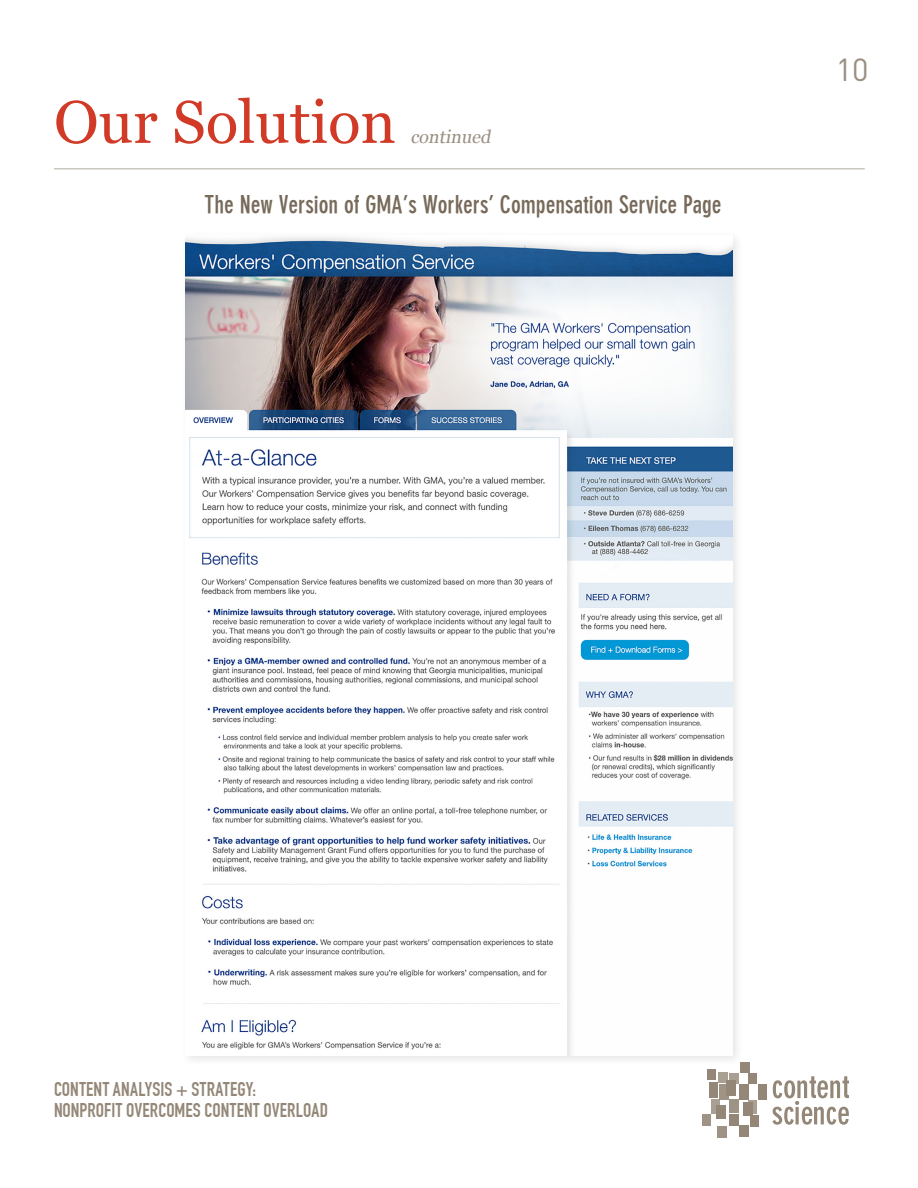
<style>
.page{position:relative;width:918px;height:1188px;background:#fff}
.page>*{position:absolute;margin:0;border:0;box-sizing:border-box;transform-origin:0 0}
.t1{font:60px "Georgia";color:#d03a27}
.t2{font:31.5px "DINOT";color:#9a8f81}
.t3{font:24px "DIN Neuzeit Grotesk Bold Cond";color:#776a5a}
.t4{font:19.5px/21px "DIN Engschrift";letter-spacing:.01em;color:#948778}
.t5{font:italic 18px "Georgia";color:#9a8f81}
</style>
<div class="page">
<div style="left:740px;top:1062px;width:9px;height:10px;background:#948778"></div>
<div style="left:707px;top:1069px;width:9px;height:11px;background:#948778"></div>
<div style="left:719px;top:1073px;width:9px;height:10px;background:#a99f93"></div>
<svg style="left:729px;top:1074px;width:10px;height:10px"></svg>
<div style="left:749px;top:1074px;width:8px;height:10px;background:#948778"></div>
<div style="left:709px;top:1082px;width:9px;height:16px;background:#948778"></div>
<svg style="left:720px;top:1084px;width:9px;height:16px"></svg>
<div style="left:739px;top:1084px;width:10px;height:16px;background:#948778"></div>
<div style="left:729px;top:1099px;width:10px;height:14px;background:#9e9385"></div>
<div style="left:711px;top:1100px;width:8px;height:14px;background:#a99f93"></div>
<div style="left:702px;top:1115px;width:9px;height:11px;background:#9e9385"></div>
<div style="left:758px;top:1084px;width:9px;height:16px;background:#948778"></div>
<div style="left:749px;top:1100px;width:8px;height:14px;background:#a99f93"></div>
<div style="left:729px;top:1114px;width:10px;height:11px;background:#948778"></div>
<div style="left:717px;top:1126px;width:9px;height:11px;background:#9e9385"></div>
<div style="left:739px;top:1125px;width:9px;height:12px;background:#948778"></div>
<div style="left:750px;top:1116px;width:9px;height:11px;background:#948778"></div>
<div style="left:727px;top:1081px;width:9px;height:15px;background:#948778"></div>
<div style="left:743px;top:1102px;width:10px;height:14px;background:#948778"></div>
<div style="left:716px;top:1105px;width:10px;height:14px;background:#948778"></div>
<svg style="left:772px;top:1076px;width:77px;height:49px"></svg>
<hr style="left:54px;top:168px;width:811px;height:2px;background:#cac6c0">
<div style="left:180px;top:230px;width:564px;height:837px;background:#000;opacity:.1"></div>
<img style="left:185px;top:236px;width:548px;height:820px">
<h1 class="t1" style="left:54px;top:78px;width:343px">Our Solution</h1>
<p class="t5" style="left:410px;top:124px;width:86px">continued</p>
<p class="t3" style="left:205px;top:190px;width:519px">The New Version of GMA’s Workers’ Compensation Service Page</p>
<h2 class="t2" style="left:836px;top:50px;width:34px">10</h2>
<p class="t4" style="left:54px;top:1079px;width:276px">CONTENT ANALYSIS + STRATEGY:<br>NONPROFIT OVERCOMES CONTENT OVERLOAD</p>
</div>
